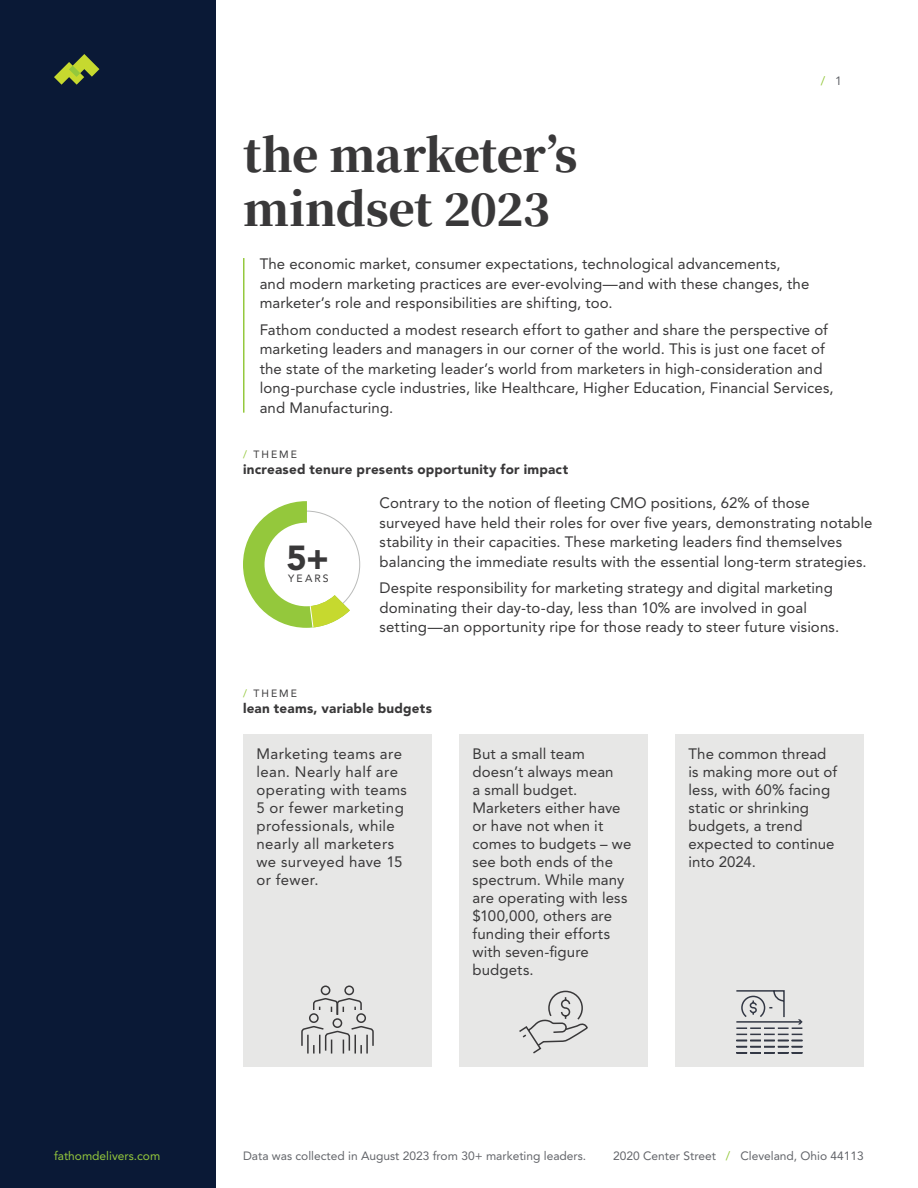
<style>
.page{position:relative;width:918px;height:1188px;background:#fff}
.page>*{position:absolute;margin:0;border:0;box-sizing:border-box;transform-origin:0 0}
.t1{font:900 45px/54px "Noto Serif KR";letter-spacing:-.015em;color:#393839}
.t2{font:900 34.5px "Avenir LT Pro";color:#393839}
.t3{font:15px/18px "Avenir LT Pro";letter-spacing:.005em;color:#393839}
.t4{font:15px/18px "Avenir LT Pro";letter-spacing:.025em;color:#393839}
.t5{font:900 13.5px "Avenir LT Pro";letter-spacing:.015em;color:#393839}
.t6{font:12px "Avenir LT Pro";color:#63656a}
.t7{font:12px "Avenir LT Pro";color:#94c83c}
.t8{font:10.5px "Avenir LT Pro";letter-spacing:.195em;color:#393839}
.s1{color:#63656a}
.s2{color:#94c83c}
</style>
<div class="page">
<div style="left:0;top:0;width:216px;height:1188px;background:#0a1936"></div>
<svg style="left:54px;top:54px;width:45px;height:31px"></svg>
<hr style="left:243px;top:258px;width:1px;height:155px;background:#95c93d">
<svg style="left:243px;top:501px;width:107px;height:127px"></svg>
<div style="left:243px;top:734px;width:189px;height:333px;background:#e7e7e6"></div>
<div style="left:459px;top:734px;width:189px;height:333px;background:#e7e7e6"></div>
<div style="left:675px;top:734px;width:189px;height:333px;background:#e7e7e6"></div>
<svg style="left:301px;top:985px;width:73px;height:68px"></svg>
<svg style="left:519px;top:990px;width:69px;height:64px"></svg>
<svg style="left:736px;top:990px;width:67px;height:64px"></svg>
<p class="t7" style="left:821px;top:73px;width:23px">/ <span class="s1">1</span></p>
<p class="t1" style="left:243px;top:130px;width:336px">the marketer’s mindset 2023</p>
<p class="t3" style="left:260px;top:254px;width:551px;line-height:19.5px">The economic market, consumer expectations, technological advancements, and modern marketing practices are ever-evolving—and with these changes, the marketer’s role and responsibilities are shifting, too.</p>
<p class="t3" style="left:260px;top:320px;width:575px;line-height:19.5px">Fathom conducted a modest research effort to gather and share the perspective of marketing leaders and managers in our corner of the world. This is just one facet of the state of the marketing leader’s world from marketers in high-consideration and long-purchase cycle industries, like Healthcare, Higher Education, Financial Services, and Manufacturing.</p>
<p class="t8" style="left:243px;top:448px;width:56px"><span class="s2">/</span> THEME</p>
<p class="t5" style="left:243px;top:461px;width:327px">increased tenure presents opportunity for impact</p>
<p class="t2" style="left:287px;top:537px;width:44px">5+</p>
<p class="t8" style="left:288px;top:572px;width:42px">YEARS</p>
<p class="t3" style="left:380px;top:493px;width:494px;line-height:19.5px">Contrary to the notion of fleeting CMO positions, 62% of those surveyed have held their roles for over five years, demonstrating notable stability in their capacities. These marketing leaders find themselves balancing the immediate results with the essential long-term strategies.</p>
<p class="t3" style="left:380px;top:578px;width:461px;line-height:19.5px">Despite responsibility for marketing strategy and digital marketing dominating their day-to-day, less than 10% are involved in goal setting—an opportunity ripe for those ready to steer future visions.</p>
<p class="t8" style="left:243px;top:687px;width:56px"><span class="s2">/</span> THEME</p>
<p class="t5" style="left:243px;top:700px;width:190px">lean teams, variable budgets</p>
<p class="t4" style="left:256px;top:745px;width:152px">Marketing teams are lean. Nearly half are operating with teams<br>5 or fewer marketing professionals, while nearly all marketers we surveyed have 15 or fewer.</p>
<p class="t3" style="left:472px;top:745px;width:160px">But a small team doesn’t always mean<br>a small budget.<br>Marketers either have or have not when it comes to budgets – we see both ends of the spectrum. While many are operating with less $100,000, others are funding their efforts with seven-figure budgets.</p>
<p class="t3" style="left:688px;top:745px;width:150px">The common thread is making more out of less, with 60% facing static or shrinking budgets, a trend expected to continue into 2024.</p>
<p class="t7" style="left:54px;top:1148px;width:108px">fathomdelivers.com</p>
<p class="t6" style="left:243px;top:1148px;width:345px">Data was collected in August 2023 from 30+ marketing leaders.</p>
<p class="t6" style="left:613px;top:1148px;width:252px">2020 Center Street <span class="s2">/</span> Cleveland, Ohio 44113</p>
</div>
